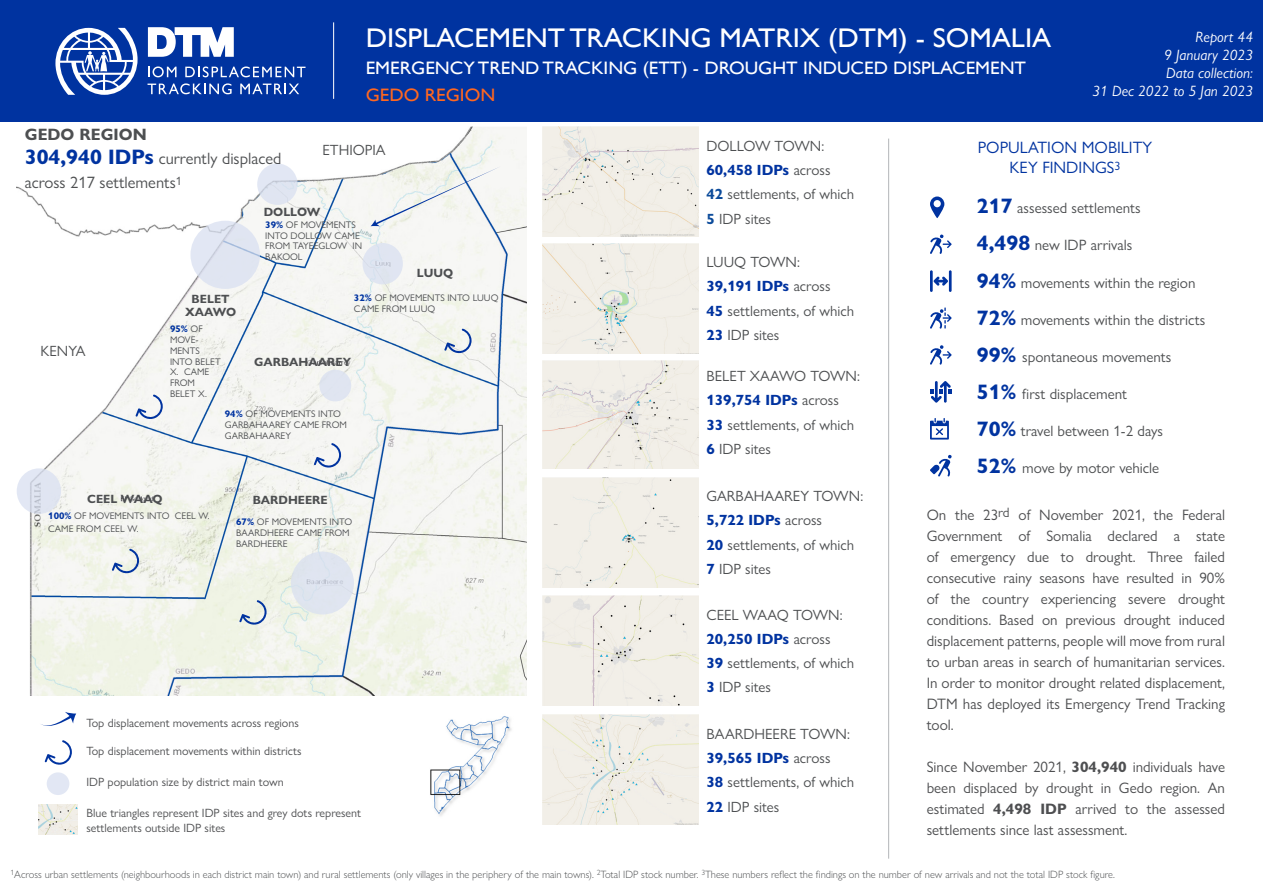
<style>
.page{position:relative;width:1263px;height:893px;background:#fff}
.page>*{position:absolute;margin:0;border:0;box-sizing:border-box;transform-origin:0 0}
.t1{font:27px "Gill Sans";color:#fff;scale:1.06 1}
.t2{font:18px "Gill Sans";color:#fff;scale:1.06 1}
.t3{font:18px "Gill Sans";color:#ff671f;scale:1.06 1}
.t4{font:16.5px/24.3px "Gill Sans Nova";color:#4d4f51}
.t5{font:16.5px "Gill Sans Nova";color:#0033a0}
.t6{font:700 16.5px "Gill Sans Nova";color:#4d4f51}
.t7{font:15.15px/21px "Gill Sans Nova";color:#4e4f51;text-align:justify}
.t8{font:15px "Gill Sans Nova";color:#4d4f51}
.t9{font:italic 15px/18px "Gill Sans Nova";color:#fff;text-align:right}
.t10{font:14.85px/24.3px "Gill Sans Nova";color:#4d4f51}
.t11{font:700 14.85px "Gill Sans Nova";color:#0033a0}
.t12{font:12px/15px "Gill Sans Nova";color:#4e4f51}
.t13{font:700 12px/13.5px "Gill Sans Nova";color:#4d4f51;text-align:center}
.t14{font:300 10.65px "Gill Sans Nova";color:#4d4f51}
.t15{font:9.6px/10.8px "Gill Sans Nova";color:#4d4f51}
.s1{font-weight:400;color:#4d4f51}
.s2{font-weight:700;color:#0d4c9b}
.s3{font-weight:700;color:#0033a0}
.s4{font-weight:700;font-size:21px;color:#0033a0}
.s5{font-weight:700}
</style>
<div class="page">
<div style="left:0;top:0;width:1263px;height:122px;background:#0033a0"></div>
<svg style="left:55px;top:28px;width:83px;height:67px"></svg>
<svg style="left:148px;top:66px;width:29px;height:11px"></svg>
<svg style="left:185px;top:66px;width:120px;height:11px"></svg>
<svg style="left:148px;top:83px;width:84px;height:11px"></svg>
<svg style="left:240px;top:84px;width:59px;height:10px"></svg>
<svg style="left:148px;top:27px;width:86px;height:30px"></svg>
<hr style="left:333px;top:22px;width:1px;height:77px;background:#fff">
<img style="left:17px;top:127px;width:510px;height:568px">
<div style="left:291px;top:552px;width:63px;height:62px;background:#d9e0f1;border-radius:50%"></div>
<svg style="left:190px;top:221px;width:70px;height:68px;background:#dee4f0"></svg>
<svg style="left:17px;top:468px;width:44px;height:46px;background:#dde2ef"></svg>
<svg style="left:257px;top:164px;width:41px;height:41px"></svg>
<hr style="left:888px;top:139px;width:1px;height:720px;background:#b2b5b8">
<svg style="left:930px;top:197px;width:14px;height:21px"></svg>
<svg style="left:930px;top:234px;width:21px;height:20px"></svg>
<hr style="left:930px;top:270px;width:3px;height:22px;background:#0033a0">
<hr style="left:949px;top:270px;width:2px;height:22px;background:#0033a0">
<svg style="left:933px;top:276px;width:15px;height:10px"></svg>
<svg style="left:930px;top:307px;width:21px;height:22px"></svg>
<svg style="left:930px;top:345px;width:21px;height:20px"></svg>
<svg style="left:930px;top:381px;width:21px;height:22px"></svg>
<svg style="left:930px;top:455px;width:22px;height:21px"></svg>
<svg style="left:930px;top:418px;width:19px;height:22px"></svg>
<img style="left:430px;top:716px;width:82px;height:100px">
<div style="left:319px;top:370px;width:32px;height:31px;background:#e0e5f1;border-radius:50%"></div>
<svg style="left:44px;top:740px;width:28px;height:25px"></svg>
<img style="left:543px;top:127px;width:155px;height:110px">
<img style="left:543px;top:243px;width:155px;height:110px">
<img style="left:543px;top:360px;width:155px;height:108px">
<div style="left:543px;top:477px;width:155px;height:110px;background:#f2efe8"></div>
<img style="left:543px;top:595px;width:155px;height:111px">
<img style="left:543px;top:715px;width:155px;height:110px">
<div style="left:47px;top:772px;width:22px;height:23px;background:#e2e7f4;border-radius:50%"></div>
<img style="left:39px;top:805px;width:38px;height:29px">
<svg style="left:41px;top:712px;width:35px;height:14px"></svg>
<svg style="left:107px;top:546px;width:37px;height:33px"></svg>
<svg style="left:309px;top:441px;width:37px;height:32px"></svg>
<svg style="left:131px;top:392px;width:37px;height:33px"></svg>
<svg style="left:234px;top:598px;width:37px;height:32px"></svg>
<div style="left:362px;top:243px;width:41px;height:41px;background:#e0e5f1;border-radius:50%"></div>
<svg style="left:371px;top:166px;width:130px;height:60px"></svg>
<svg style="left:439px;top:326px;width:37px;height:33px"></svg>
<h1 class="t1" style="left:366px;top:22px;width:648px">DISPLACEMENT TRACKING MATRIX (DTM) - SOMALIA</h1>
<p class="t2" style="left:366px;top:57px;width:624px">EMERGENCY TREND TRACKING (ETT) - DROUGHT INDUCED DISPLACEMENT</p>
<p class="t3" style="left:366px;top:84px;width:124px">GEDO REGION</p>
<p class="t10" style="left:706px;top:133px;width:119px">DOLLOW TOWN:</p>
<p class="t11" style="left:706px;top:161px;width:125px">60,458 IDPs <span class="s1">across</span></p>
<p class="t10" style="left:706px;top:182px;width:149px"><span class="s2">42</span> settlements, of which</p>
<p class="t10" style="left:706px;top:206px;width:66px"><span class="s2">5</span> IDP sites</p>
<p class="t10" style="left:706px;top:250px;width:95px">LUUQ TOWN:</p>
<p class="t11" style="left:706px;top:277px;width:125px">39,191 IDPs <span class="s1">across</span></p>
<p class="t10" style="left:706px;top:298px;width:149px"><span class="s3">45</span> settlements, of which</p>
<p class="t10" style="left:706px;top:323px;width:74px"><span class="s3">23</span> IDP sites</p>
<p class="t10" style="left:706px;top:364px;width:155px">BELET XAAWO TOWN:<br><span class="s3">139,754 IDPs</span> across</p>
<p class="t10" style="left:706px;top:412px;width:149px"><span class="s3">33</span> settlements, of which</p>
<p class="t10" style="left:706px;top:437px;width:66px"><span class="s3">6</span> IDP sites</p>
<p class="t10" style="left:706px;top:484px;width:158px">GARBAHAAREY TOWN:<br><span class="s3">5,722 IDPs</span> across</p>
<p class="t10" style="left:706px;top:532px;width:149px"><span class="s3">20</span> settlements, of which</p>
<p class="t10" style="left:706px;top:557px;width:66px"><span class="s3">7</span> IDP sites</p>
<p class="t10" style="left:706px;top:602px;width:138px">CEEL WAAQ TOWN:<br><span class="s3">20,250 IDPs</span> across</p>
<p class="t10" style="left:706px;top:651px;width:149px"><span class="s3">39</span> settlements, of which</p>
<p class="t10" style="left:706px;top:675px;width:66px"><span class="s3">3</span> IDP sites</p>
<p class="t10" style="left:706px;top:721px;width:145px">BAARDHEERE TOWN:<br><span class="s3">39,565 IDPs</span> across</p>
<p class="t10" style="left:706px;top:770px;width:149px"><span class="s3">38</span> settlements, of which</p>
<p class="t10" style="left:706px;top:794px;width:74px"><span class="s3">22</span> IDP sites</p>
<p class="t9" style="left:1092px;top:27px;width:162px">Report 44<br>9 January 2023<br>Data collection:<br>31 Dec 2022 to 5 Jan 2023</p>
<p class="t6" style="left:25px;top:124px;width:123px">GEDO REGION</p>
<p class="t4" style="left:25px;top:146px;width:258px"><span class="s4">304,940 IDPs</span> currently displaced across 217 settlements<sup>1</sup></p>
<p class="t10" style="left:322px;top:137px;width:65px">ETHIOPIA</p>
<p class="t5" style="left:978px;top:138px;width:176px">POPULATION MOBILITY</p>
<p class="t5" style="left:1009px;top:157px;width:112px">KEY FINDINGS<sup>3</sup></p>
<p class="t8" style="left:977px;top:199px;width:165px"><span class="s4">217</span> assessed settlements</p>
<p class="t8" style="left:977px;top:236px;width:157px"><span class="s4">4,498</span> new IDP arrivals</p>
<p class="t8" style="left:977px;top:273px;width:220px"><span class="s4">94%</span> movements within the region</p>
<p class="t8" style="left:977px;top:310px;width:230px"><span class="s4">72%</span> movements within the districts</p>
<p class="t8" style="left:977px;top:348px;width:196px"><span class="s4">99%</span> spontaneous movements</p>
<p class="t13" style="left:264px;top:205px;width:58px">DOLLOW</p>
<p class="t15" style="left:265px;top:219px;width:98px"><span class="s3">39%</span> OF MOVEMENTS<br>INTO DOLLOW CAME<br>FROM TAYEEGLOW IN<br>BAKOOL</p>
<p class="t13" style="left:417px;top:266px;width:38px">LUUQ</p>
<p class="t15" style="left:354px;top:292px;width:146px"><span class="s3">32%</span> OF MOVEMENTS INTO LUUQ<br>CAME FROM LUUQ</p>
<p class="t13" style="left:185px;top:292px;width:53px">BELET<br>XAAWO</p>
<p class="t15" style="left:170px;top:323px;width:52px"><span class="s3">95%</span> OF<br>MOVE-<br>MENTS<br>INTO BELET<br>X. CAME<br>FROM<br>BELET X.</p>
<p class="t10" style="left:40px;top:339px;width:47px">KENYA</p>
<p class="t13" style="left:254px;top:355px;width:99px">GARBAHAAREY</p>
<p class="t8" style="left:977px;top:385px;width:152px"><span class="s4">51%</span> first displacement</p>
<p class="t15" style="left:225px;top:409px;width:124px"><span class="s3">94%</span> OF MOVEMENTS INTO<br>GARBAHAAREY CAME FROM<br>GARBAHAAREY</p>
<p class="t8" style="left:977px;top:422px;width:188px"><span class="s4">70%</span> travel between 1-2 days</p>
<p class="t8" style="left:977px;top:459px;width:184px"><span class="s4">52%</span> move by motor vehicle</p>
<p class="t13" style="left:87px;top:492px;width:77px">CEEL WAAQ</p>
<p class="t13" style="left:253px;top:493px;width:77px">BARDHEERE</p>
<p class="t7" style="left:927px;top:504px;width:300px">On the 23<sup>rd</sup> of November 2021, the Federal Government of Somalia declared a state of emergency due to drought. Three failed consecutive rainy seasons have resulted in 90% of the country experiencing severe drought conditions. Based on previous drought induced displacement patterns, people will move from rural to urban areas in search of humanitarian services.<br>In order to monitor drought related displacement, DTM has deployed its Emergency Trend Tracking tool.</p>
<p class="t7" style="left:927px;top:756px;width:300px">Since November 2021, <span class="s5">304,940</span> individuals have been displaced by drought in Gedo region. An estimated <span class="s5">4,498 IDP</span> arrived to the assessed settlements since last assessment.</p>
<p class="t15" style="left:48px;top:508px;width:163px;line-height:13.5px"><span class="s3">100%</span> OF MOVEMENTS INTO CEEL W.<br>CAME FROM CEEL W.</p>
<p class="t15" style="left:236px;top:517px;width:118px"><span class="s3">67%</span> OF MOVEMENTS INTO<br>BAARDHEERE CAME FROM<br>BARDHEERE</p>
<p class="t12" style="left:86px;top:715px;width:214px">Top displacement movements across regions</p>
<p class="t12" style="left:86px;top:743px;width:217px">Top displacement movements within districts</p>
<p class="t12" style="left:86px;top:774px;width:199px">IDP population size by district main town</p>
<p class="t12" style="left:86px;top:805px;width:276px">Blue triangles represent IDP sites and grey dots represent settlements outside IDP sites</p>
<p class="t14" style="left:11px;top:868px;width:1106px"><sup>1</sup>Across urban settlements (neighbourhoods in each district main town) and rural settlements (only villages in the periphery of the main towns). <sup>2</sup>Total IDP stock number. <sup>3</sup>These numbers reflect the findings on the number of new arrivals and not the total IDP stock figure.</p>
</div>
